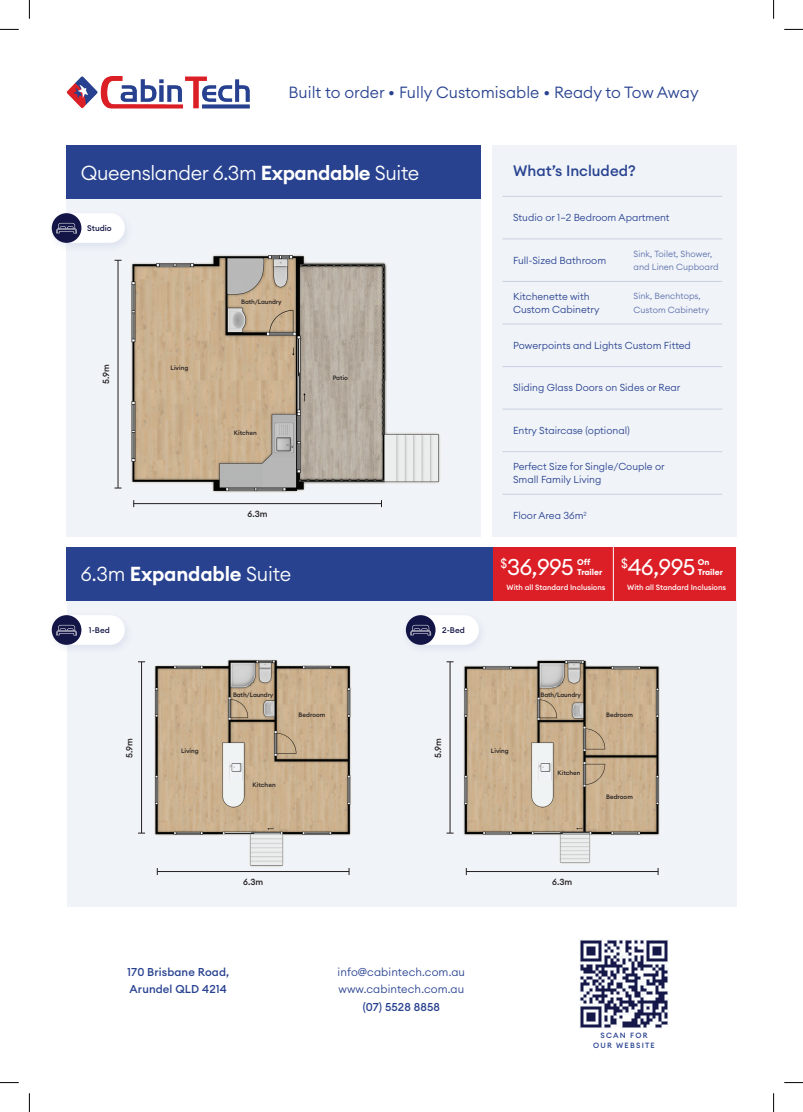
<style>
.page{position:relative;width:803px;height:1112px;background:#fff}
.page>*{position:absolute;margin:0;border:0;box-sizing:border-box;transform-origin:0 0}
.t1{font:22.5px "Euclid Circular A";letter-spacing:-.02em;color:#fff}
.t2{font:300 20px "Euclid Circular A";letter-spacing:-.02em;color:#fff}
.t3{font:600 20px "Euclid Circular A";letter-spacing:-.01em;color:#fff}
.t4{font:300 16px "Euclid Circular A";color:#284290}
.t5{font:500 15px "Euclid Circular A";color:#284290}
.t6{font:500 11.25px/17.5px "Euclid Circular A";letter-spacing:.01em;color:#284290}
.t7{font:300 11.25px/17.5px "Euclid Circular A";letter-spacing:.01em;color:#284290}
.t8{font:300 10px/13.8px "Euclid Circular A";color:#284290}
.t9{font:300 8.75px/13.8px "Euclid Circular A";color:#5c70ab}
.t10{font:500 8.75px "Euclid Circular A";color:#231f20}
.t11{font:700 8.25px/9.9px "Euclid Circular A";color:#fff}
.t12{font:500 8.12px "Euclid Circular A";color:#131546}
.t13{font:500 7.5px "Euclid Circular A";color:#fff}
.t14{font:500 7.5px/10px "Euclid Circular A";letter-spacing:.17em;color:#284290;text-align:center}
.t15{font:500 6.25px "Euclid Circular A";color:#231f20}
.t16{font:500 6.25px "Euclid Circular A";letter-spacing:-.02em;color:#231f20}
.s1{font-weight:600}
.s2{font-weight:300}
</style>
<div class="page">
<div style="left:67px;top:547px;width:669px;height:359px;background:#f0f3f8"></div>
<div style="left:67px;top:199px;width:414px;height:337px;background:#f0f3f8"></div>
<img style="left:580px;top:939px;width:88px;height:89px">
<img style="left:67px;top:76px;width:183px;height:32px">
<div style="left:46px;top:611px;width:88px;height:45px;background:#284290;opacity:.1"></div>
<div style="left:52px;top:615px;width:73px;height:29px;background:#fff;border-radius:15px"></div>
<div style="left:52px;top:615px;width:29px;height:29px;background:#131546;border-radius:50%"></div>
<svg style="left:56px;top:624px;width:21px;height:11px"></svg>
<img style="left:140px;top:659px;width:211px;height:216px">
<img style="left:448px;top:659px;width:212px;height:216px">
<hr style="left:141px;top:661px;width:1px;height:171px;background:#231f20">
<hr style="left:450px;top:661px;width:1px;height:171px;background:#231f20">
<hr style="left:157px;top:871px;width:192px;height:1px;background:#231f20">
<hr style="left:466px;top:871px;width:192px;height:1px;background:#231f20">
<div style="left:67px;top:145px;width:414px;height:54px;background:#284290"></div>
<img style="left:131px;top:254px;width:310px;height:239px">
<hr style="left:118px;top:260px;width:1px;height:228px;background:#231f20">
<hr style="left:134px;top:503px;width:247px;height:1px;background:#231f20">
<div style="left:614px;top:547px;width:122px;height:53px;background:#dc1f26"></div>
<div style="left:67px;top:547px;width:547px;height:53px;background:#284290"></div>
<div style="left:492px;top:145px;width:244px;height:391px;background:#f0f3f8"></div>
<hr style="left:502px;top:196px;width:121px;height:1px;background:#cad0e4">
<hr style="left:623px;top:196px;width:99px;height:1px;background:#cad0e4">
<hr style="left:502px;top:451px;width:121px;height:1px;background:#cad0e4">
<hr style="left:623px;top:451px;width:99px;height:1px;background:#cad0e4">
<hr style="left:502px;top:494px;width:121px;height:1px;background:#cad0e4">
<hr style="left:623px;top:494px;width:99px;height:1px;background:#cad0e4">
<hr style="left:502px;top:238px;width:121px;height:1px;background:#cad0e4">
<hr style="left:623px;top:238px;width:99px;height:1px;background:#cad0e4">
<hr style="left:502px;top:281px;width:121px;height:1px;background:#cad0e4">
<hr style="left:623px;top:281px;width:99px;height:1px;background:#cad0e4">
<hr style="left:502px;top:324px;width:121px;height:1px;background:#cad0e4">
<hr style="left:623px;top:324px;width:99px;height:1px;background:#cad0e4">
<hr style="left:502px;top:366px;width:121px;height:1px;background:#cad0e4">
<hr style="left:623px;top:366px;width:99px;height:1px;background:#cad0e4">
<hr style="left:502px;top:409px;width:121px;height:1px;background:#cad0e4">
<hr style="left:623px;top:409px;width:99px;height:1px;background:#cad0e4">
<div style="left:406px;top:615px;width:73px;height:29px;background:#fff;border-radius:15px"></div>
<div style="left:406px;top:615px;width:29px;height:29px;background:#131546;border-radius:50%"></div>
<svg style="left:410px;top:624px;width:21px;height:11px"></svg>
<div style="left:46px;top:209px;width:88px;height:45px;background:#284290;opacity:.1"></div>
<div style="left:52px;top:213px;width:73px;height:30px;background:#fff;border-radius:15px"></div>
<div style="left:52px;top:213px;width:29px;height:30px;background:#131546;border-radius:50%"></div>
<svg style="left:56px;top:223px;width:21px;height:10px"></svg>
<div style="left:493px;top:547px;width:122px;height:53px;background:#dc1f26"></div>
<hr style="left:613px;top:547px;width:1px;height:53px;background:#fff">
<svg style="left:0;top:29px;width:19px;height:1px"></svg>
<svg style="left:784px;top:29px;width:19px;height:1px"></svg>
<svg style="left:0;top:1082px;width:19px;height:1px"></svg>
<svg style="left:784px;top:1082px;width:19px;height:1px"></svg>
<svg style="left:29px;top:0;width:1px;height:19px"></svg>
<svg style="left:29px;top:1093px;width:1px;height:18px"></svg>
<svg style="left:773px;top:0;width:1px;height:19px"></svg>
<svg style="left:773px;top:1093px;width:1px;height:18px"></svg>
<h3 class="t4" style="left:288px;top:82px;width:412px">Built to order • Fully Customisable • Ready to Tow Away</h3>
<h2 class="t2" style="left:81px;top:159px;width:340px">Queenslander 6.3m <span class="s1">Expandable</span> Suite</h2>
<p class="t12" style="left:87px;top:223px;width:26px">Studio</p>
<p class="t10" style="left:100px;top:384px;width:21px;rotate:-90deg">5.9m</p>
<p class="t15" style="left:171px;top:363px;width:19px">Living</p>
<p class="t16" style="left:241px;top:297px;width:42px">Bath/Laundry</p>
<p class="t15" style="left:234px;top:428px;width:25px">Kitchen</p>
<p class="t15" style="left:333px;top:373px;width:17px">Patio</p>
<p class="t10" style="left:248px;top:508px;width:22px">6.3m</p>
<h2 class="t3" style="left:81px;top:561px;width:212px"><span class="s2">6.3m</span> Expandable <span class="s2">Suite</span></h2>
<p class="t12" style="left:89px;top:624px;width:22px">1-Bed</p>
<p class="t12" style="left:442px;top:624px;width:24px">2-Bed</p>
<h3 class="t5" style="left:513px;top:161px;width:124px">What’s Included?</h3>
<p class="t8" style="left:513px;top:211px;width:158px">Studio or 1–2 Bedroom Apartment</p>
<p class="t8" style="left:513px;top:253px;width:95px">Full-Sized Bathroom</p>
<p class="t9" style="left:634px;top:246px;width:87px">Sink, Toilet, Shower, and Linen Cupboard</p>
<p class="t8" style="left:513px;top:289px;width:88px">Kitchenette with<br>Custom Cabinetry</p>
<p class="t9" style="left:634px;top:289px;width:77px">Sink, Benchtops,<br>Custom Cabinetry</p>
<p class="t8" style="left:513px;top:338px;width:179px">Powerpoints and Lights Custom Fitted</p>
<p class="t8" style="left:513px;top:381px;width:169px">Sliding Glass Doors on Sides or Rear</p>
<p class="t8" style="left:513px;top:423px;width:118px">Entry Staircase (optional)</p>
<p class="t8" style="left:513px;top:459px;width:153px">Perfect Size for Single/Couple or<br>Small Family Living</p>
<p class="t8" style="left:513px;top:508px;width:75px">Floor Area 36m<sup>2</sup></p>
<h1 class="t1" style="left:500px;top:553px;width:75px"><sup>$</sup>36,995</h1>
<p class="t13" style="left:506px;top:582px;width:100px">With all Standard Inclusions</p>
<p class="t11" style="left:577px;top:557px;width:27px">Off<br>Trailer</p>
<h1 class="t1" style="left:621px;top:553px;width:76px"><sup>$</sup>46,995</h1>
<p class="t13" style="left:627px;top:582px;width:100px">With all Standard Inclusions</p>
<p class="t11" style="left:698px;top:557px;width:27px">On<br>Trailer</p>
<p class="t16" style="left:233px;top:691px;width:42px">Bath/Laundry</p>
<p class="t16" style="left:540px;top:691px;width:42px">Bath/Laundry</p>
<p class="t15" style="left:299px;top:710px;width:28px">Bedroom</p>
<p class="t10" style="left:124px;top:757px;width:21px;rotate:-90deg">5.9m</p>
<p class="t10" style="left:432px;top:757px;width:21px;rotate:-90deg">5.9m</p>
<p class="t15" style="left:181px;top:746px;width:19px">Living</p>
<p class="t15" style="left:491px;top:746px;width:19px">Living</p>
<p class="t15" style="left:253px;top:780px;width:25px">Kitchen</p>
<p class="t15" style="left:557px;top:768px;width:25px">Kitchen</p>
<p class="t15" style="left:606px;top:710px;width:28px">Bedroom</p>
<p class="t15" style="left:606px;top:792px;width:28px">Bedroom</p>
<p class="t10" style="left:243px;top:876px;width:22px">6.3m</p>
<p class="t10" style="left:552px;top:876px;width:22px">6.3m</p>
<p class="t6" style="left:127px;top:962px;width:103px">170 Brisbane Road,<br>Arundel QLD 4214</p>
<p class="t7" style="left:338px;top:962px;width:129px">info@cabintech.com.au www.cabintech.com.au</p>
<p class="t6" style="left:363px;top:997px;width:79px">(07) 5528 8858</p>
<p class="t14" style="left:593px;top:1030px;width:63px">SCAN FOR<br>OUR WEBSITE</p>
</div>
